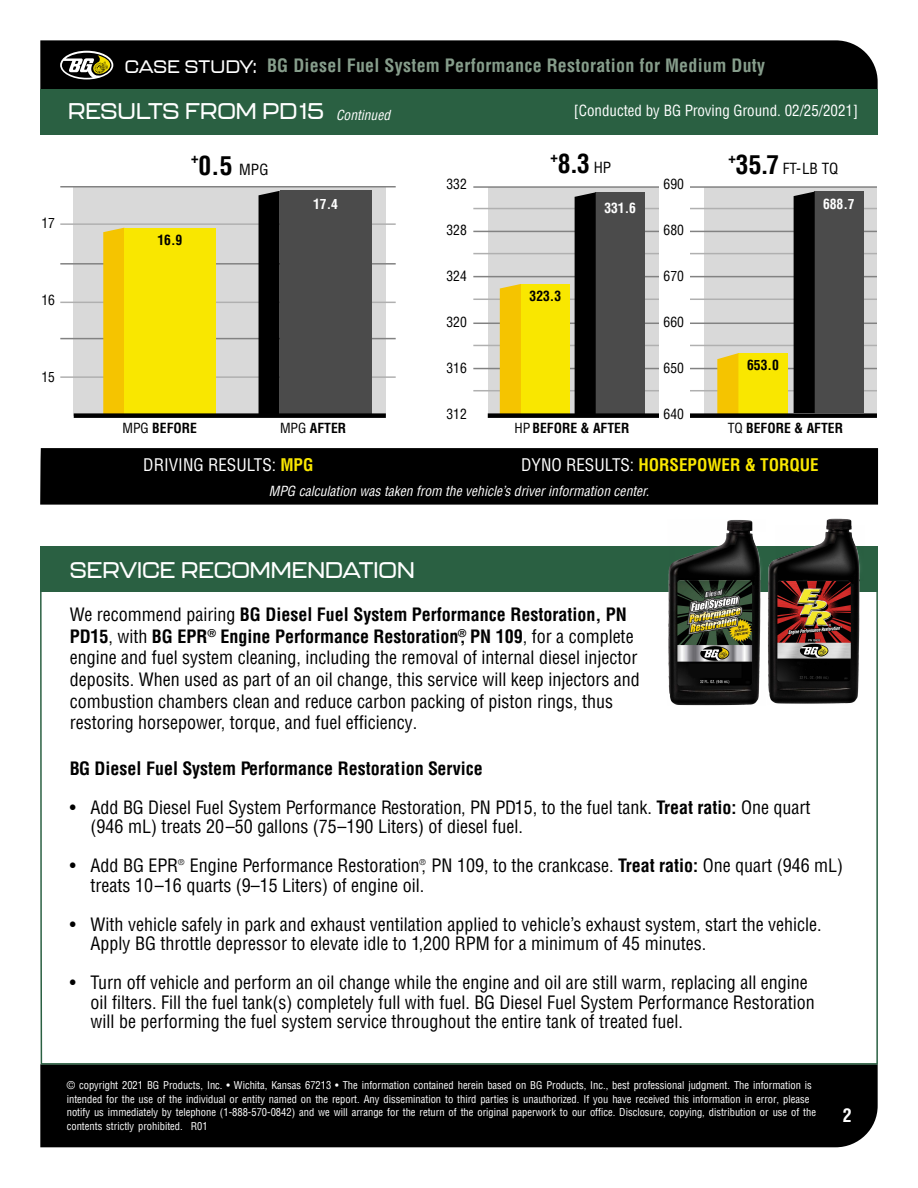
<style>
.page{position:relative;width:918px;height:1188px;background:#fff}
.page>*{position:absolute;margin:0;border:0;box-sizing:border-box;transform-origin:0 0}
.t1{font:700 condensed 25.5px "Helvetica LT Pro";color:#000}
.t2{font:500 22.5px "Kallisto";color:#fff}
.t3{font:condensed 18px/21.6px "Helvetica LT Pro";color:#000}
.t4{font:700 condensed 18px "Helvetica LT Pro";letter-spacing:.015em;color:#869d8b}
.t5{font:700 condensed 18px "Helvetica LT Pro";color:#000}
.t6{font:700 condensed 18px "Helvetica LT Pro";color:#fff}
.t7{font:700 condensed 16.95px "Helvetica LT Pro";color:#f9e700}
.t8{font:condensed 16.95px "Helvetica LT Pro";color:#fff}
.t9{font:condensed 15px "Helvetica LT Pro";color:#fff}
.t10{font:condensed 15px "Helvetica LT Pro";color:#000}
.t11{font:700 condensed 14.85px "Helvetica LT Pro";color:#000}
.t12{font:italic condensed 13.65px "Helvetica LT Pro";color:#fff}
.t13{font:700 condensed 13.65px "Helvetica LT Pro";color:#000}
.t14{font:condensed 13.65px "Helvetica LT Pro";color:#000}
.t15{font:700 condensed 13.65px "Helvetica LT Pro";color:#fff}
.t16{font:italic condensed 13.5px "Helvetica LT Pro";color:#fff}
.t17{font:condensed 10.5px/13.5px "Helvetica LT Pro";color:#fff}
.t18{font:condensed 7.8px "Helvetica LT Pro";color:#000}
.s1{font-family:"Kallisto";font-weight:500;font-stretch:normal;color:#fff}
.s2{font-weight:400;font-size:15px}
.s3{font-weight:700;font-size:25.5px}
.s4{font-weight:400}
.s5{font-weight:700;color:#f9e700}
.s6{font-weight:400;color:#fff}
.s7{font-weight:700}
</style>
<div class="page">
<div style="left:40px;top:1065px;width:838px;height:82px;background:#000"></div>
<div style="left:40px;top:40px;width:838px;height:49px;background:#000"></div>
<div style="left:40px;top:89px;width:838px;height:45px;background:#2a6042"></div>
<div style="left:40px;top:546px;width:838px;height:46px;background:#2a6042"></div>
<svg style="left:40px;top:592px;width:838px;height:473px"></svg>
<div style="left:74px;top:187px;width:312px;height:229px;background:#d9d9d9"></div>
<hr style="left:60px;top:338px;width:336px;height:1px;background:#828282">
<hr style="left:60px;top:263px;width:336px;height:2px;background:#828282">
<hr style="left:60px;top:376px;width:336px;height:2px;background:#b0b0b0">
<hr style="left:60px;top:302px;width:336px;height:1px;background:#b0b0b0">
<hr style="left:60px;top:223px;width:336px;height:2px;background:#b0b0b0">
<div style="left:103px;top:228px;width:21px;height:185px;background:#f5c400"></div>
<div style="left:704px;top:187px;width:173px;height:229px;background:#d9d9d9"></div>
<div style="left:488px;top:187px;width:171px;height:229px;background:#d9d9d9"></div>
<hr style="left:473px;top:368px;width:404px;height:1px;background:#828282">
<hr style="left:473px;top:323px;width:404px;height:1px;background:#828282">
<hr style="left:473px;top:276px;width:404px;height:1px;background:#828282">
<hr style="left:473px;top:390px;width:404px;height:1px;background:#b0b0b0">
<hr style="left:473px;top:345px;width:404px;height:1px;background:#b0b0b0">
<hr style="left:473px;top:299px;width:404px;height:1px;background:#b0b0b0">
<hr style="left:473px;top:231px;width:404px;height:1px;background:#828282">
<hr style="left:473px;top:186px;width:404px;height:2px;background:#828282">
<hr style="left:473px;top:253px;width:404px;height:1px;background:#b0b0b0">
<hr style="left:473px;top:208px;width:404px;height:1px;background:#b0b0b0">
<div style="left:596px;top:192px;width:49px;height:223px;background:#4b4b4b"></div>
<div style="left:575px;top:192px;width:21px;height:221px;background:#000"></div>
<div style="left:521px;top:284px;width:49px;height:132px;background:#f9e700"></div>
<div style="left:500px;top:284px;width:21px;height:129px;background:#f5c400"></div>
<div style="left:815px;top:192px;width:49px;height:221px;background:#4b4b4b"></div>
<div style="left:794px;top:192px;width:21px;height:221px;background:#000"></div>
<div style="left:738px;top:353px;width:49px;height:62px;background:#f9e700"></div>
<svg style="left:717px;top:353px;width:21px;height:60px"></svg>
<hr style="left:60px;top:186px;width:336px;height:2px;background:#828282">
<div style="left:124px;top:228px;width:92px;height:187px;background:#f9e700"></div>
<div style="left:280px;top:190px;width:92px;height:226px;background:#4b4b4b"></div>
<div style="left:259px;top:191px;width:21px;height:222px;background:#000"></div>
<div style="left:40px;top:448px;width:838px;height:57px;background:#000"></div>
<div style="left:74px;top:413px;width:312px;height:5px;background:#000"></div>
<div style="left:488px;top:413px;width:389px;height:5px;background:#000"></div>
<div style="left:659px;top:170px;width:31px;height:262px;background:#fff"></div>
<img style="left:660px;top:520px;width:107px;height:195px">
<img style="left:760px;top:519px;width:110px;height:186px">
<p class="t14" style="left:41px;top:214px;width:15px">17</p>
<p class="t14" style="left:41px;top:291px;width:15px">16</p>
<p class="t14" style="left:41px;top:368px;width:15px">15</p>
<p class="t4" style="left:125px;top:53px;width:642px"><span class="s1">CASE STUDY:</span> BG Diesel Fuel System Performance Restoration for Medium Duty</p>
<p class="t9" style="left:574px;top:102px;width:286px">[Conducted by BG Proving Ground. 02/25/2021]</p>
<p class="t2" style="left:68px;top:97px;width:258px">RESULTS FROM PD15</p>
<p class="t16" style="left:336px;top:106px;width:55px">Continued</p>
<p class="t11" style="left:191px;top:148px;width:9px">+</p>
<h1 class="t1" style="left:199px;top:148px;width:71px">0.5 <span class="s2">MPG</span></h1>
<p class="t11" style="left:551px;top:147px;width:9px">+</p>
<h1 class="t1" style="left:558px;top:147px;width:55px">8.3 <span class="s2">HP</span></h1>
<p class="t11" style="left:729px;top:148px;width:9px">+</p>
<p class="t10" style="left:736px;top:160px;width:104px"><span class="s3">35.7</span> FT-LB TQ</p>
<p class="t13" style="left:157px;top:231px;width:26px">16.9</p>
<p class="t15" style="left:313px;top:195px;width:26px">17.4</p>
<p class="t14" style="left:446px;top:176px;width:22px">332</p>
<p class="t14" style="left:446px;top:222px;width:22px">328</p>
<p class="t14" style="left:446px;top:268px;width:22px">324</p>
<p class="t14" style="left:446px;top:313px;width:22px">320</p>
<p class="t14" style="left:446px;top:359px;width:22px">316</p>
<p class="t14" style="left:446px;top:405px;width:22px">312</p>
<p class="t13" style="left:530px;top:287px;width:33px">323.3</p>
<p class="t15" style="left:604px;top:199px;width:33px">331.6</p>
<p class="t14" style="left:664px;top:176px;width:22px">690</p>
<p class="t14" style="left:664px;top:222px;width:22px">680</p>
<p class="t14" style="left:664px;top:268px;width:22px">670</p>
<p class="t14" style="left:664px;top:313px;width:22px">660</p>
<p class="t14" style="left:664px;top:359px;width:22px">650</p>
<p class="t14" style="left:664px;top:405px;width:22px">640</p>
<p class="t15" style="left:823px;top:195px;width:33px">688.7</p>
<p class="t13" style="left:747px;top:356px;width:33px">653.0</p>
<p class="t13" style="left:122px;top:419px;width:76px"><span class="s4">MPG</span> BEFORE</p>
<p class="t13" style="left:280px;top:419px;width:68px"><span class="s4">MPG</span> AFTER</p>
<p class="t13" style="left:514px;top:419px;width:116px"><span class="s4">HP</span> BEFORE &amp; AFTER</p>
<p class="t13" style="left:728px;top:419px;width:117px"><span class="s4">TQ</span> BEFORE &amp; AFTER</p>
<p class="t8" style="left:143px;top:455px;width:172px">DRIVING RESULTS: <span class="s5">MPG</span></p>
<p class="t7" style="left:521px;top:454px;width:299px"><span class="s6">DYNO RESULTS:</span> HORSEPOWER &amp; TORQUE</p>
<p class="t12" style="left:269px;top:482px;width:382px">MPG calculation was taken from the vehicle’s driver information center.</p>
<p class="t2" style="left:70px;top:557px;width:347px">SERVICE RECOMMENDATION</p>
<p class="t3" style="left:70px;top:604px;width:572px">We recommend pairing <span class="s7">BG Diesel Fuel System Performance Restoration, PN PD15</span>, with <span class="s7">BG EPR</span><sup>®</sup> <span class="s7">Engine Performance Restoration</span><sup>®</sup><span class="s7">, PN 109</span>, for a complete engine and fuel system cleaning, including the removal of internal diesel injector deposits. When used as part of an oil change, this service will keep injectors and combustion chambers clean and reduce carbon packing of piston rings, thus restoring horsepower, torque, and fuel efficiency.</p>
<p class="t5" style="left:70px;top:756px;width:415px">BG Diesel Fuel System Performance Restoration Service</p>
<p class="t3" style="left:91px;top:797px;width:722px;line-height:19.5px;text-indent:-21px">• Add BG Diesel Fuel System Performance Restoration, PN PD15, to the fuel tank. <span class="s7">Treat ratio:</span> One quart (946 mL) treats 20–50 gallons (75–190 Liters) of diesel fuel.</p>
<p class="t3" style="left:70px;top:855px;width:110px">• Add BG EPR</p>
<p class="t18" style="left:178px;top:857px;width:8px">®</p>
<p class="t3" style="left:190px;top:855px;width:655px">Engine Performance Restoration, PN 109, to the crankcase. <span class="s7">Treat ratio:</span> One quart (946 mL)</p>
<p class="t18" style="left:419px;top:857px;width:8px">®</p>
<p class="t3" style="left:91px;top:874px;width:335px">treats 10–16 quarts (9–15 Liters) of engine oil.</p>
<p class="t3" style="left:91px;top:914px;width:733px;line-height:19.5px;text-indent:-21px">• With vehicle safely in park and exhaust ventilation applied to vehicle’s exhaust system, start the vehicle.<br>Apply BG throttle depressor to elevate idle to 1,200 RPM for a minimum of 45 minutes.</p>
<p class="t3" style="left:91px;top:973px;width:726px;line-height:19.5px;text-indent:-21px">• Turn off vehicle and perform an oil change while the engine and oil are still warm, replacing all engine oil filters. Fill the fuel tank(s) completely full with fuel. BG Diesel Fuel System Performance Restoration will be performing the fuel system service throughout the entire tank of treated fuel.</p>
<p class="t17" style="left:67px;top:1079px;width:751px">© copyright 2021 BG Products, Inc. • Wichita, Kansas 67213 • The information contained herein based on BG Products, Inc., best professional judgment. The information is intended for the use of the individual or entity named on the report. Any dissemination to third parties is unauthorized. If you have received this information in error, please notify us immediately by telephone (1-888-570-0842) and we will arrange for the return of the original paperwork to our office. Disclosure, copying, distribution or use of the contents strictly prohibited. R01</p>
<p class="t6" style="left:843px;top:1104px;width:10px">2</p>
</div>
